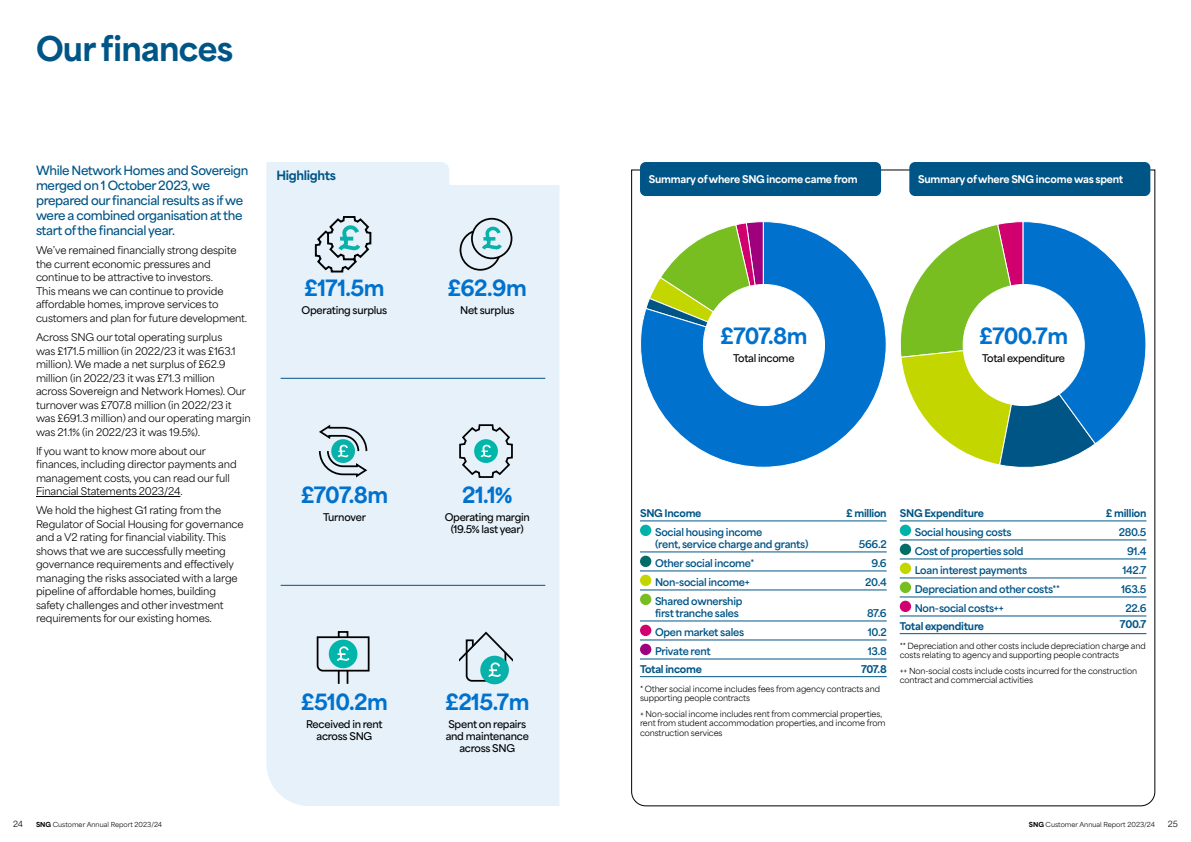
<style>
.page{position:relative;width:1191px;height:842px;background:#fff}
.page>*{position:absolute;margin:0;border:0;box-sizing:border-box;transform-origin:0 0}
.t1{font:800 32px "Area Normal";letter-spacing:-.025em;color:#005587}
.t2{font:800 21px "Area Normal";letter-spacing:-.025em;color:#0072ce}
.t3{font:600 12px/15px "Area Normal";letter-spacing:-.03em;color:#005587}
.t4{font:800 12px "Area Normal";letter-spacing:-.03em;color:#005587}
.t5{font:10px/13.5px "Area Normal";letter-spacing:-.015em;color:#000}
.t6{font:700 10px/12px "Area Normal";letter-spacing:-.025em;color:#005587}
.t7{font:600 10px/12px "Area Normal";letter-spacing:-.025em;color:#000;text-align:center}
.t8{font:800 10px "Area Normal";letter-spacing:-.025em;color:#005587}
.t9{font:800 10px "Area Normal";letter-spacing:-.025em;color:#fff}
.t10{font:8px/9.6px "Area Normal";letter-spacing:-.015em;color:#000}
.t11{font:6.5px "Area Normal";color:#000}
.s1{font-weight:800}
</style>
<div class="page">
<hr style="left:36px;top:496px;width:144px;height:1px;background:#000">
<div style="left:266px;top:185px;width:293px;height:621px;background:#e6f1fa"></div>
<div style="left:266px;top:162px;width:183px;height:23px;background:#e6f1fa"></div>
<hr style="left:281px;top:585px;width:264px;height:1px;background:#005587">
<hr style="left:281px;top:378px;width:264px;height:1px;background:#005587">
<svg style="left:631px;top:170px;width:524px;height:636px"></svg>
<div style="left:640px;top:162px;width:241px;height:34px;background:#005587;border-radius:6px"></div>
<div style="left:909px;top:162px;width:241px;height:34px;background:#005587;border-radius:6px"></div>
<svg style="left:640px;top:221px;width:246px;height:247px"></svg>
<div style="left:703px;top:284px;width:121px;height:122px;background:#fff;border-radius:50%"></div>
<svg style="left:899px;top:221px;width:247px;height:247px"></svg>
<div style="left:963px;top:284px;width:121px;height:122px;background:#fff;border-radius:50%"></div>
<svg style="left:459px;top:217px;width:54px;height:55px;background:#bbd0d6"></svg>
<svg style="left:315px;top:216px;width:56px;height:56px;background:#b0c6cc"></svg>
<svg style="left:317px;top:423px;width:52px;height:56px;background:#a9c8cd"></svg>
<svg style="left:459px;top:424px;width:54px;height:54px;background:#abcbd0"></svg>
<div style="left:338px;top:631px;width:10px;height:7px;border:2px solid #000"></div>
<svg style="left:316px;top:635px;width:54px;height:49px;background:#96c5c8"></svg>
<div style="left:480px;top:656px;width:29px;height:28px;background:#08b1a9;border-radius:50%"></div>
<svg style="left:459px;top:631px;width:53px;height:51px"></svg>
<h1 class="t1" style="left:36px;top:20px;width:199px">Our finances</h1>
<p class="t3" style="left:36px;top:162px;width:214px">While Network Homes and Sovereign merged on 1 October 2023, we prepared our financial results as if we were a combined organisation at the start of the financial year.</p>
<p class="t5" style="left:36px;top:243px;width:213px">We’ve remained financially strong despite the current economic pressures and continue to be attractive to investors.<br>This means we can continue to provide affordable homes, improve services to customers and plan for future development.</p>
<p class="t5" style="left:36px;top:329px;width:216px">Across SNG our total operating surplus<br>was £171.5 million (in 2022/23 it was £163.1 million). We made a net surplus of £62.9 million (in 2022/23 it was £71.3 million<br>across Sovereign and Network Homes). Our turnover was £707.8 million (in 2022/23 it was £691.3 million) and our operating margin was 21.1% (in 2022/23 it was 19.5%).</p>
<p class="t5" style="left:36px;top:443px;width:202px">If you want to know more about our finances, including director payments and management costs, you can read our full Financial Statements 2023/24.</p>
<p class="t5" style="left:36px;top:503px;width:209px">We hold the highest G1 rating from the Regulator of Social Housing for governance and a V2 rating for financial viability. This shows that we are successfully meeting governance requirements and effectively managing the risks associated with a large pipeline of affordable homes, building safety challenges and other investment requirements for our existing homes.</p>
<p class="t4" style="left:276px;top:165px;width:61px">Highlights</p>
<h2 class="t2" style="left:304px;top:269px;width:82px">£171.5m</h2>
<p class="t7" style="left:302px;top:303px;width:87px">Operating surplus</p>
<h2 class="t2" style="left:301px;top:476px;width:89px">£707.8m</h2>
<p class="t7" style="left:323px;top:510px;width:44px">Turnover</p>
<h2 class="t2" style="left:301px;top:682px;width:88px">£510.2m</h2>
<p class="t7" style="left:306px;top:717px;width:78px">Received in rent across SNG</p>
<h2 class="t2" style="left:447px;top:269px;width:81px">£62.9m</h2>
<p class="t7" style="left:460px;top:303px;width:56px">Net surplus</p>
<h2 class="t2" style="left:462px;top:476px;width:52px">21.1%</h2>
<p class="t7" style="left:445px;top:510px;width:87px">Operating margin (19.5% last year)</p>
<h2 class="t2" style="left:445px;top:682px;width:86px">£215.7m</h2>
<p class="t7" style="left:446px;top:717px;width:85px">Spent on repairs and maintenance across SNG</p>
<p class="t9" style="left:649px;top:171px;width:210px">Summary of where SNG income came from</p>
<p class="t9" style="left:918px;top:171px;width:207px">Summary of where SNG income was spent</p>
<h2 class="t2" style="left:720px;top:316px;width:89px">£707.8m</h2>
<p class="t7" style="left:733px;top:351px;width:63px">Total income</p>
<h2 class="t2" style="left:979px;top:316px;width:91px">£700.7m</h2>
<p class="t7" style="left:982px;top:351px;width:84px">Total expenditure</p>
<p class="t8" style="left:640px;top:504px;width:63px">SNG Income</p>
<p class="t8" style="left:846px;top:504px;width:42px">£ million</p>
<p class="t6" style="left:655px;top:525px;width:155px">Social housing income<br>(rent, service charge and grants)</p>
<p class="t6" style="left:859px;top:537px;width:29px">566.2</p>
<p class="t6" style="left:655px;top:556px;width:101px">Other social income*</p>
<p class="t6" style="left:871px;top:556px;width:17px">9.6</p>
<p class="t6" style="left:655px;top:575px;width:96px">Non-social income+</p>
<p class="t6" style="left:865px;top:575px;width:23px">20.4</p>
<p class="t6" style="left:655px;top:594px;width:89px">Shared ownership first tranche sales</p>
<p class="t6" style="left:867px;top:606px;width:21px">87.6</p>
<p class="t6" style="left:655px;top:625px;width:91px">Open market sales</p>
<p class="t6" style="left:867px;top:625px;width:20px">10.2</p>
<p class="t6" style="left:655px;top:644px;width:57px">Private rent</p>
<p class="t6" style="left:867px;top:644px;width:20px">13.8</p>
<p class="t8" style="left:640px;top:660px;width:63px">Total income</p>
<p class="t8" style="left:861px;top:660px;width:27px">707.8</p>
<p class="t10" style="left:640px;top:683px;width:241px">* Other social income includes fees from agency contracts and supporting people contracts</p>
<p class="t10" style="left:640px;top:708px;width:247px">+ Non-social income includes rent from commercial properties, rent from student accommodation properties, and income from construction services</p>
<p class="t8" style="left:899px;top:504px;width:86px">SNG Expenditure</p>
<p class="t8" style="left:1105px;top:504px;width:42px">£ million</p>
<p class="t6" style="left:914px;top:525px;width:98px">Social housing costs</p>
<p class="t6" style="left:1118px;top:525px;width:29px">280.5</p>
<p class="t6" style="left:914px;top:544px;width:110px">Cost of properties sold</p>
<p class="t6" style="left:1127px;top:544px;width:21px">91.4</p>
<p class="t6" style="left:914px;top:563px;width:114px">Loan interest payments</p>
<p class="t6" style="left:1122px;top:563px;width:25px">142.7</p>
<p class="t6" style="left:914px;top:582px;width:147px">Depreciation and other costs**</p>
<p class="t6" style="left:1121px;top:582px;width:27px">163.5</p>
<p class="t6" style="left:914px;top:601px;width:90px">Non-social costs++</p>
<p class="t6" style="left:1125px;top:601px;width:23px">22.6</p>
<p class="t8" style="left:899px;top:617px;width:86px">Total expenditure</p>
<p class="t8" style="left:1120px;top:615px;width:28px">700.7</p>
<p class="t10" style="left:899px;top:640px;width:247px">** Depreciation and other costs include depreciation charge and costs relating to agency and supporting people contracts</p>
<p class="t10" style="left:899px;top:665px;width:239px">++ Non-social costs include costs incurred for the construction contract and commercial activities</p>
<p class="t10" style="left:13px;top:818px;width:11px">24</p>
<p class="t11" style="left:36px;top:818px;width:128px"><span class="s1">SNG</span> Customer Annual Report 2023/24</p>
<p class="t11" style="left:1028px;top:818px;width:128px"><span class="s1">SNG</span> Customer Annual Report 2023/24</p>
<p class="t10" style="left:1168px;top:818px;width:12px">25</p>
</div>
